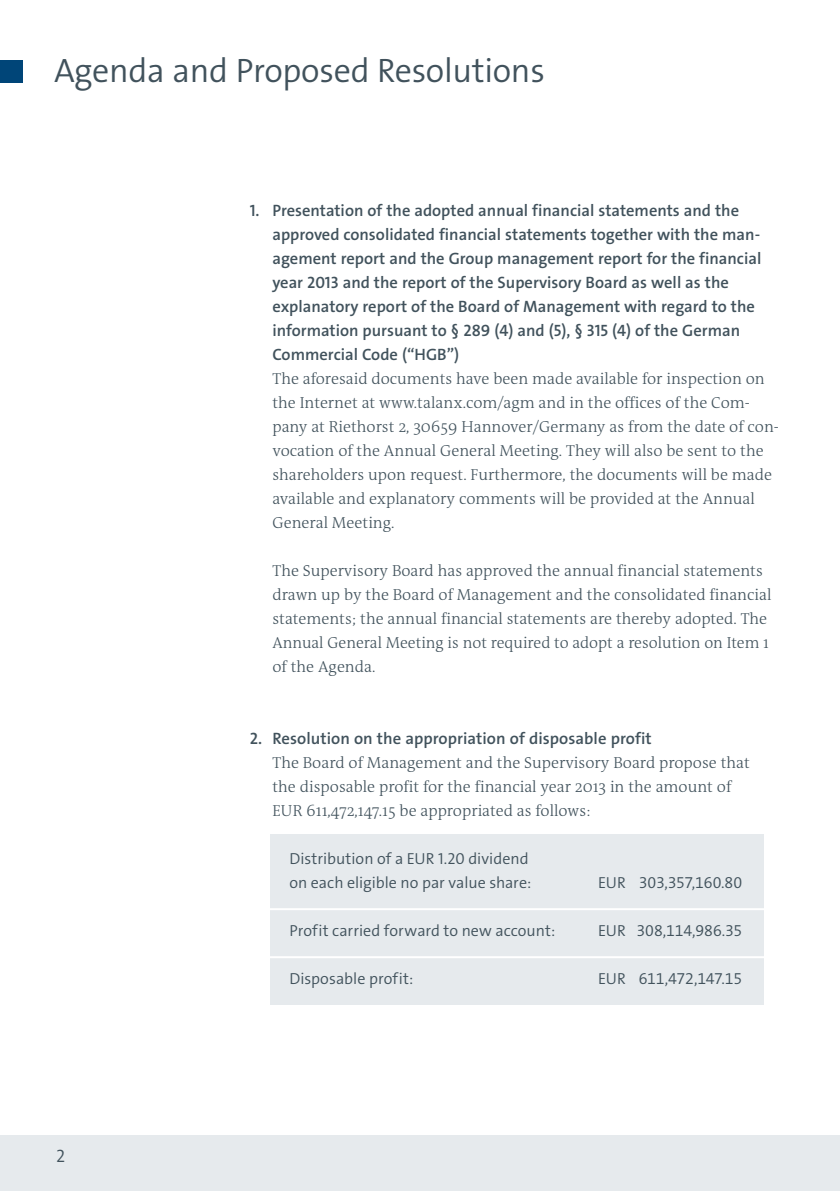
<style>
.page{position:relative;width:840px;height:1191px;background:#fff}
.page>*{position:absolute;margin:0;border:0;box-sizing:border-box;transform-origin:0 0}
.Headline{font:34px "The Sans LP4 Se Lig";letter-spacing:-.01em;color:#41525c}
.t1{font:18px "The Sans LP4 Se Lig";color:#41525c}
.Subhead{font:16.4px/24px "The Sans LP6 Se Bld";color:#41525c}
.Copy{font:300 16px/24px "The Antiqua B W3";color:#41525c}
.Einaldungstext{font:16px "The Sans LP4 Se Lig";color:#41525c}
.Einaldungstext-2{font:16px "The Sans LP4 Se Lig";letter-spacing:-.02em;color:#41525c}
</style>
<div class="page">
<div style="left:0;top:1134px;width:839px;height:57px;background:#e6eaed"></div>
<div style="left:0;top:60px;width:23px;height:23px;background:#004578"></div>
<div style="left:270px;top:834px;width:493px;height:170px;background:#e6eaed"></div>
<hr style="left:249px;top:908px;width:533px;height:2px;background:#fff">
<hr style="left:249px;top:956px;width:533px;height:2px;background:#fff">
<p class="Headline" style="left:54px;top:49px;width:492px">Agenda and Proposed Resolutions</p>
<p class="Subhead" style="left:272px;top:199px;width:490px;text-indent:-23px">1. Presentation of the adopted annual financial statements and the approved consolidated financial statements together with the man&shy;agement report and the Group management report for the financial year 2013 and the report of the Supervisory Board as well as the explanatory report of the Board of Management with regard to the information pursuant to § 289 (4) and (5), § 315 (4) of the German Commercial Code (“HGB”)</p>
<p class="Copy" style="left:272px;top:367px;width:507px">The aforesaid documents have been made available for inspection on the Internet at www.talanx.com/agm and in the offices of the Com&shy;pany at Riethorst 2, 30659 Hannover/Germany as from the date of con&shy;vocation of the Annual General Meeting. They will also be sent to the shareholders upon request. Furthermore, the documents will be made available and explanatory comments will be provided at the Annual General Meeting.</p>
<p class="Copy" style="left:272px;top:559px;width:500px">The Supervisory Board has approved the annual financial statements drawn up by the Board of Management and the consolidated financial statements; the annual financial statements are thereby adopted. The Annual General Meeting is not required to adopt a resolution on Item 1 of the Agenda.</p>
<p class="t1" style="left:56px;top:1144px;width:11px">2</p>
<p class="Subhead" style="left:249px;top:727px;width:403px">2. Resolution on the appropriation of disposable profit</p>
<p class="Copy" style="left:272px;top:751px;width:478px">The Board of Management and the Supervisory Board propose that the disposable profit for the financial year 2013 in the amount of<br>EUR 611,472,147.15 be appropriated as follows:</p>
<p class="Einaldungstext" style="left:289px;top:848px;width:240px">Distribution of a EUR 1.20 dividend</p>
<p class="Einaldungstext" style="left:289px;top:872px;width:243px">on each eligible no par value share:</p>
<p class="Einaldungstext" style="left:597px;top:872px;width:146px">EUR 303,357,160.80</p>
<p class="Einaldungstext" style="left:289px;top:920px;width:267px">Profit carried forward to new account:</p>
<p class="Einaldungstext" style="left:597px;top:920px;width:145px">EUR 308,114,986.35</p>
<p class="Einaldungstext" style="left:289px;top:968px;width:125px">Disposable profit:</p>
<p class="Einaldungstext-2" style="left:597px;top:968px;width:145px">EUR 611,472,147.15</p>
</div>
